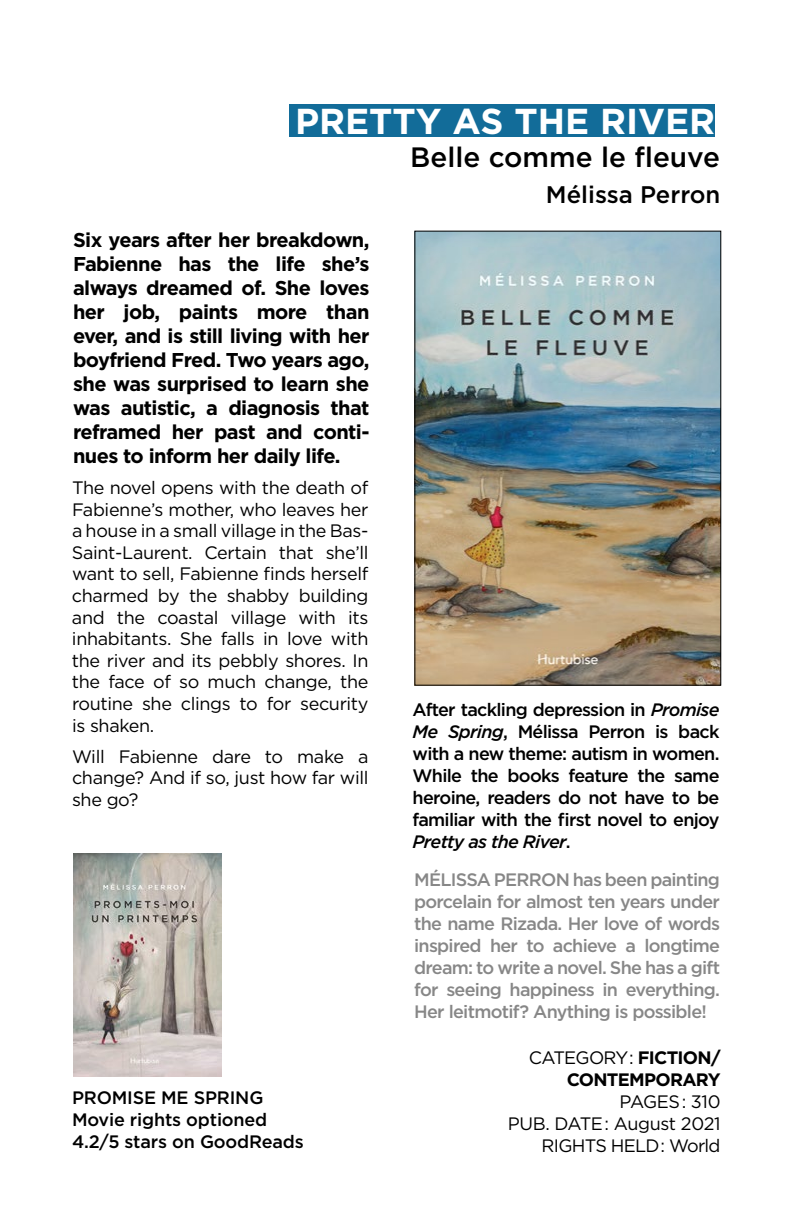
<style>
.page{position:relative;width:792px;height:1224px;background:#fff}
.page>*{position:absolute;margin:0;border:0;box-sizing:border-box;transform-origin:0 0}
.t1{font:700 36px "Gotham";color:#fff}
.t2{font:500 28px "Gotham";color:#000}
.t3{font:500 24px "Gotham";color:#000}
.t4{font:700 20px/24px "Gotham";letter-spacing:-.03em;color:#000;text-align:justify}
.t5{font:18px/21.6px "Gotham";letter-spacing:-.02em;color:#000;text-align:justify}
.t6{font:500 18px/22px "Gotham";letter-spacing:-.04em;color:#878787;text-align:justify}
.t7{font:500 18px/22px "Gotham";letter-spacing:-.04em;color:#000;text-align:justify}
.t8{font:500 18px/21.6px "Gotham";letter-spacing:-.01em;color:#000}
.t9{font:18px/21.8px "Gotham";letter-spacing:-.04em;color:#000;text-align:right}
.t10{font:700 18px/22px "Gotham";letter-spacing:-.04em;color:#000;text-align:right}
.s1{font-style:italic}
.s2{font-weight:400}
</style>
<div class="page">
<img style="left:417px;top:233px;width:302px;height:450px">
<div style="left:415px;top:231px;width:306px;height:454px;border:1px solid #000"></div>
<div style="left:289px;top:105px;width:426px;height:32px;background:#126c99"></div>
<img style="left:73px;top:853px;width:148px;height:223px">
<h1 class="t1" style="left:295px;top:101px;width:422px">PRETTY AS THE RIVER</h1>
<h2 class="t2" style="left:410px;top:141px;width:311px">Belle comme le fleuve</h2>
<p class="t4" style="left:73px;top:228px;width:298px">Six years after her breakdown, Fabienne has the life she’s always dreamed of. She loves her job, paints more than ever, and is still living with her boyfriend Fred. Two years ago, she was surprised to learn she was autistic, a diagnosis that reframed her past and conti&shy;nues to inform her daily life.</p>
<p class="t5" style="left:72px;top:476px;width:298px">The novel opens with the death of Fabienne’s mother, who leaves her a house in a small village in the Bas-Saint-Laurent. Certain that she’ll want to sell, Fabienne finds herself charmed by the shabby building and the coastal village with its inhabitants. She falls in love with the river and its pebbly shores. In the face of so much change, the routine she clings to for security is shaken.</p>
<p class="t5" style="left:72px;top:745px;width:298px">Will Fabienne dare to make a change? And if so, just how far will she go?</p>
<p class="t8" style="left:72px;top:1087px;width:233px">PROMISE ME SPRING<br>Movie rights optioned<br>4.2/5 stars on GoodReads</p>
<h3 class="t3" style="left:546px;top:181px;width:176px">Mélissa Perron</h3>
<p class="t7" style="left:413px;top:698px;width:308px">After tackling depression in <span class="s1">Promise Me Spring</span>, Mélissa Perron is back with a new theme: autism in women.<br>While the books feature the same heroine, readers do not have to be familiar with the first novel to enjoy <span class="s1">Pretty as the River</span>.</p>
<p class="t6" style="left:414px;top:868px;width:307px">MÉLISSA PERRON has been painting porcelain for almost ten years under the name Rizada. Her love of words inspired her to achieve a longtime dream: to write a novel. She has a gift for seeing happiness in everything.<br>Her leitmotif? Anything is possible!</p>
<p class="t10" style="left:529px;top:1047px;width:193px"><span class="s2">CATEGORY:</span> FICTION/<br>CONTEMPORARY</p>
<p class="t9" style="left:508px;top:1091px;width:214px">PAGES: 310<br>PUB. DATE: August 2021<br>RIGHTS HELD: World</p>
</div>
